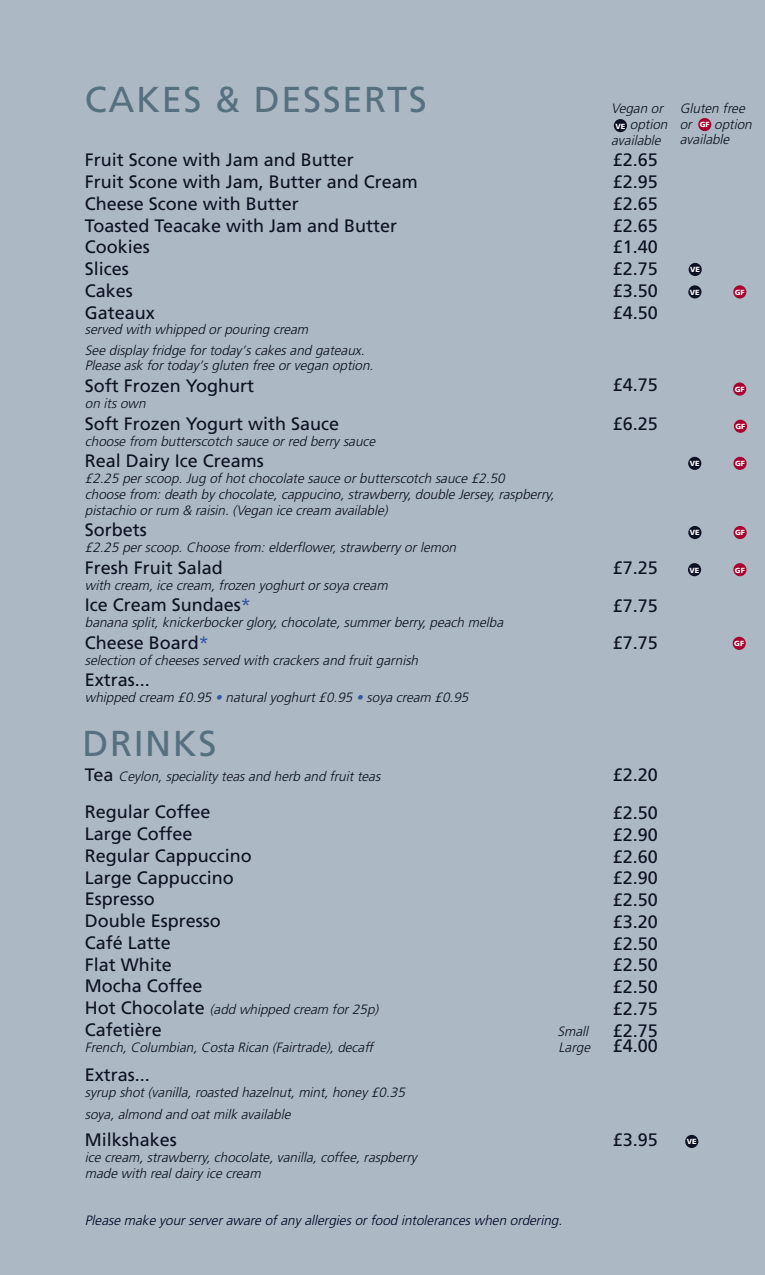
<style>
.page{position:relative;width:765px;height:1275px;background:#fff}
.page>*{position:absolute;margin:0;border:0;box-sizing:border-box;transform-origin:0 0}
.t1{font:36px "Frutiger LT";letter-spacing:.045em;color:#567080}
.t2{font:18px/21.8px "Frutiger LT";color:#0c1123}
.t3{font:italic 300 13.5px/15.8px "Frutiger LT";color:#0c1123}
.t4{font:italic 300 13.5px "Frutiger LT";color:#000424}
.t5{font:900 7.35px "Frutiger LT";color:#fff}
.s1{color:#3557a4}
.s2{font-weight:400;font-style:normal;font-size:18px}
</style>
<div class="page">
<div style="left:0;top:0;width:764px;height:1274px;background:#acb8c3"></div>
<div style="left:733px;top:526px;width:13px;height:13px;background:#a80330;border-radius:50%"></div>
<div style="left:733px;top:457px;width:13px;height:13px;background:#a80330;border-radius:50%"></div>
<div style="left:733px;top:419px;width:13px;height:14px;background:#a80330;border-radius:50%"></div>
<svg style="left:732px;top:382px;width:13px;height:13px"></svg>
<div style="left:687px;top:526px;width:14px;height:13px;background:#0c1123;border-radius:50%"></div>
<svg style="left:732px;top:285px;width:13px;height:13px"></svg>
<div style="left:687px;top:285px;width:14px;height:13px;background:#0c1123;border-radius:50%"></div>
<div style="left:688px;top:263px;width:13px;height:13px;background:#0c1123;border-radius:50%"></div>
<div style="left:732px;top:563px;width:14px;height:13px;background:#a80330;border-radius:50%"></div>
<div style="left:687px;top:563px;width:13px;height:13px;background:#0c1123;border-radius:50%"></div>
<hr style="left:764px;top:0;width:1px;height:1274px;background:#acb8c3">
<div style="left:613px;top:119px;width:13px;height:13px;background:#0c1123;border-radius:50%"></div>
<div style="left:697px;top:118px;width:13px;height:13px;background:#a80330;border-radius:50%"></div>
<div style="left:687px;top:457px;width:13px;height:13px;background:#0c1123;border-radius:50%"></div>
<svg style="left:684px;top:1134px;width:13px;height:13px"></svg>
<div style="left:732px;top:636px;width:13px;height:14px;background:#a80330;border-radius:50%"></div>
<h1 class="t1" style="left:85px;top:85px;width:343px">CAKES &amp; DESSERTS</h1>
<h2 class="t2" style="left:85px;top:151px;width:334px">Fruit Scone with Jam and Butter<br>Fruit Scone with Jam, Butter and Cream<br>Cheese Scone with Butter<br>Toasted Teacake with Jam and Butter<br>Cookies<br>Slices<br>Cakes<br>Gateaux</h2>
<p class="t3" style="left:85px;top:321px;width:284px;line-height:20.2px">served with whipped or pouring cream<br>See display fridge for today ’s cakes and gateaux.</p>
<p class="t3" style="left:85px;top:359px;width:292px">Please ask for today ’s gluten free or vegan option.</p>
<h2 class="t2" style="left:85px;top:376px;width:171px">Soft Frozen Yoghurt</h2>
<p class="t3" style="left:85px;top:396px;width:65px">on its own</p>
<h2 class="t2" style="left:85px;top:414px;width:255px">Soft Frozen Yogurt with Sauce</h2>
<p class="t3" style="left:85px;top:434px;width:294px">choose from butterscotch sauce or red berry sauce</p>
<h2 class="t2" style="left:85px;top:451px;width:180px">Real Dairy Ice Creams</h2>
<p class="t3" style="left:85px;top:471px;width:473px">£2.25 per scoop. Jug of hot chocolate sauce or butterscotch sauce £2.50<br>choose from: death by chocolate, cappucino, strawberry, double Jersey, raspberry, pistachio or rum &amp; raisin. (Vegan ice cream available)</p>
<h2 class="t2" style="left:85px;top:520px;width:63px">Sorbets</h2>
<p class="t3" style="left:85px;top:540px;width:375px">£2.25 per scoop. Choose from: elderflower, strawberry or lemon</p>
<h2 class="t2" style="left:85px;top:558px;width:139px">Fresh Fruit Salad</h2>
<p class="t3" style="left:85px;top:578px;width:307px">with cream, ice cream, frozen yoghurt or soya cream</p>
<h2 class="t2" style="left:85px;top:595px;width:167px">Ice Cream Sundaes<span class="s1">*</span></h2>
<p class="t3" style="left:85px;top:615px;width:422px">banana split, knickerbocker glory, chocolate, summer berry, peach melba</p>
<h2 class="t2" style="left:85px;top:633px;width:125px">Cheese Board<span class="s1">*</span></h2>
<p class="t3" style="left:85px;top:653px;width:337px">selection of cheeses served with crackers and fruit garnish</p>
<h2 class="t2" style="left:85px;top:670px;width:66px">Extras...</h2>
<p class="t3" style="left:85px;top:690px;width:387px">whipped cream £0.95 <span class="s1">•</span> natural yoghurt £0.95 <span class="s1">•</span> soya cream £0.95</p>
<h1 class="t1" style="left:82px;top:729px;width:136px">DRINKS</h1>
<p class="t3" style="left:85px;top:769px;width:299px"><span class="s2">Te a</span> Ceylon, speciality teas and herb and fruit teas</p>
<h2 class="t2" style="left:85px;top:802px;width:168px">Regular Coffee<br>Large Coffee<br>Regular Cappuccino<br>Large Cappuccino<br>Espresso<br>Double Espresso<br>Café Latte<br>Flat White<br>Mocha Coffee</h2>
<p class="t3" style="left:85px;top:1002px;width:297px"><span class="s2">H o t C h o c o l a t e</span> (add whipped cream for 25p)</p>
<h2 class="t2" style="left:85px;top:1020px;width:78px">Cafetière</h2>
<p class="t3" style="left:557px;top:1024px;width:35px">Small</p>
<p class="t3" style="left:85px;top:1040px;width:292px">French, Columbian, Costa Rican (Fairtrade), decaff</p>
<p class="t3" style="left:558px;top:1040px;width:36px">Large</p>
<h2 class="t2" style="left:85px;top:1065px;width:66px">Extras...</h2>
<p class="t3" style="left:85px;top:1082px;width:324px;line-height:21.8px">syrup shot (vanilla, roasted hazelnut, mint, honey £0.35 soya, almond and oat milk available</p>
<h2 class="t2" style="left:85px;top:1130px;width:93px">Milkshakes</h2>
<p class="t3" style="left:85px;top:1150px;width:333px">ice cream, strawberry, chocolate, vanilla, coffee, raspberry made with real dairy ice cream</p>
<p class="t4" style="left:85px;top:1214px;width:481px">Please make your server aware of any allergies or food intolerances when ordering.</p>
<p class="t3" style="left:679px;top:101px;width:69px">Gluten free or</p>
<p class="t3" style="left:610px;top:102px;width:56px">Vegan or</p>
<p class="t3" style="left:629px;top:117px;width:42px">option</p>
<p class="t3" style="left:610px;top:133px;width:54px">available</p>
<p class="t3" style="left:679px;top:117px;width:76px;text-indent:34px">option available</p>
<p class="t5" style="left:615px;top:123px;width:11px">VE</p>
<p class="t5" style="left:699px;top:122px;width:11px">GF</p>
<h2 class="t2" style="left:612px;top:151px;width:46px;text-align:justify">£2.65 £2.95 £2.65 £2.65 £1.40 £2.75 £3.50 £4.50</h2>
<h2 class="t2" style="left:612px;top:367px;width:46px;line-height:39px">£4.75 £6.25</h2>
<h2 class="t2" style="left:612px;top:550px;width:46px;line-height:37.5px;text-align:justify">£7.25 £7.75 £7.75</h2>
<p class="t5" style="left:689px;top:267px;width:11px">VE</p>
<p class="t5" style="left:689px;top:289px;width:11px">VE</p>
<p class="t5" style="left:734px;top:289px;width:11px">GF</p>
<p class="t5" style="left:734px;top:386px;width:11px">GF</p>
<p class="t5" style="left:689px;top:461px;width:11px">VE</p>
<p class="t5" style="left:689px;top:530px;width:11px">VE</p>
<p class="t5" style="left:735px;top:423px;width:11px">GF</p>
<p class="t5" style="left:734px;top:461px;width:11px">GF</p>
<p class="t5" style="left:734px;top:530px;width:11px">GF</p>
<p class="t5" style="left:689px;top:567px;width:11px">VE</p>
<p class="t5" style="left:734px;top:567px;width:11px">GF</p>
<p class="t5" style="left:733px;top:640px;width:11px">GF</p>
<h2 class="t2" style="left:612px;top:757px;width:46px;line-height:38.2px">£2.20 £2.50</h2>
<h2 class="t2" style="left:612px;top:825px;width:46px;text-align:justify">£2.90 £2.60 £2.90 £2.50 £3.20 £2.50 £2.50 £2.50 £2.75 £2.75</h2>
<h2 class="t2" style="left:612px;top:1036px;width:46px">£4.00</h2>
<h2 class="t2" style="left:612px;top:1130px;width:46px">£3.95</h2>
<p class="t5" style="left:686px;top:1138px;width:11px">VE</p>
</div>
